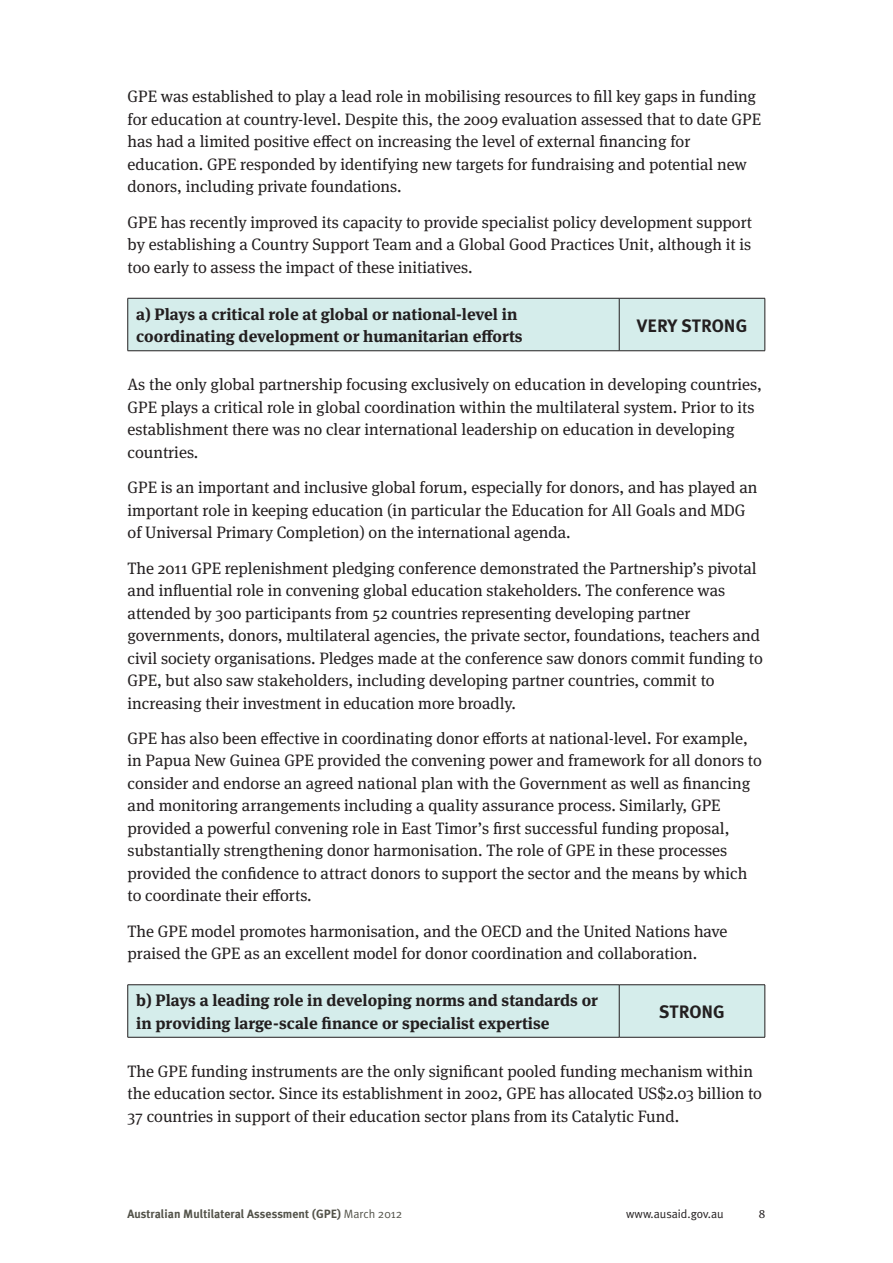
<style>
.page{position:relative;width:893px;height:1263px;background:#fff}
.page>*{position:absolute;margin:0;border:0;box-sizing:border-box;transform-origin:0 0}
._08bbbb_RIGHT_COLUMN{font:700 18px "Meta Plus";color:#231f20}
._04__BODY_TEXT{font:16.5px/22.5px "Meta Serif OT";color:#231f20}
._04__BODY_TEXT-2{font:700 16.5px/22.5px "Meta Serif OT";color:#231f20}
.t1{font:700 12px "Meta Plus";color:#53534a}
.t2{font:12px "Meta Plus Normal";color:#231f20}
.t3{font:12px "Meta Serif OT";color:#231f20}
.s1{font-family:"Meta Plus Normal";font-weight:400}
</style>
<div class="page">
<div style="left:128px;top:299px;width:637px;height:51px;background:#d5edeb"></div>
<hr style="left:128px;top:298px;width:491px;height:1px;background:#231f20">
<hr style="left:619px;top:298px;width:146px;height:1px;background:#231f20">
<hr style="left:619px;top:298px;width:1px;height:53px;background:#231f20">
<hr style="left:128px;top:350px;width:491px;height:1px;background:#231f20">
<hr style="left:619px;top:350px;width:146px;height:1px;background:#231f20">
<hr style="left:127px;top:298px;width:1px;height:53px;background:#231f20">
<hr style="left:765px;top:298px;width:1px;height:53px;background:#231f20">
<div style="left:128px;top:985px;width:637px;height:52px;background:#d5edeb"></div>
<hr style="left:128px;top:984px;width:491px;height:1px;background:#231f20">
<hr style="left:619px;top:984px;width:146px;height:1px;background:#231f20">
<hr style="left:619px;top:985px;width:1px;height:52px;background:#231f20">
<hr style="left:128px;top:1037px;width:491px;height:1px;background:#231f20">
<hr style="left:619px;top:1037px;width:146px;height:1px;background:#231f20">
<hr style="left:127px;top:985px;width:1px;height:52px;background:#231f20">
<hr style="left:765px;top:985px;width:1px;height:52px;background:#231f20">
<p class="_04__BODY_TEXT" style="left:128px;top:86px;width:635px">GPE was established to play a lead role in mobilising resources to fill key gaps in funding for education at country-level. Despite this, the 2009 evaluation assessed that to date GPE has had a limited positive effect on increasing the level of external financing for education. GPE responded by identifying new targets for fundraising and potential new donors, including private foundations.</p>
<p class="_04__BODY_TEXT" style="left:128px;top:211px;width:626px;text-align:justify">GPE has recently improved its capacity to provide specialist policy development support by establishing a Country Support Team and a Global Good Practices Unit, although it is too early to assess the impact of these initiatives.</p>
<p class="_04__BODY_TEXT-2" style="left:136px;top:303px;width:388px">a) Plays a critical role at global or national-level in coordinating development or humanitarian efforts</p>
<p class="_08bbbb_RIGHT_COLUMN" style="left:637px;top:315px;width:112px">VERY STRONG</p>
<p class="_04__BODY_TEXT" style="left:128px;top:374px;width:636px">As the only global partnership focusing exclusively on education in developing countries, GPE plays a critical role in global coordination within the multilateral system. Prior to its establishment there was no clear international leadership on education in developing countries.</p>
<p class="_04__BODY_TEXT" style="left:128px;top:477px;width:631px">GPE is an important and inclusive global forum, especially for donors, and has played an important role in keeping education (in particular the Education for All Goals and MDG of Universal Primary Completion) on the international agenda.</p>
<p class="_04__BODY_TEXT" style="left:128px;top:557px;width:637px">The 2011 GPE replenishment pledging conference demonstrated the Partnership’s pivotal and influential role in convening global education stakeholders. The conference was attended by 300 participants from 52 countries representing developing partner governments, donors, multilateral agencies, the private sector, foundations, teachers and civil society organisations. Pledges made at the conference saw donors commit funding to GPE, but also saw stakeholders, including developing partner countries, commit to increasing their investment in education more broadly.</p>
<p class="_04__BODY_TEXT" style="left:128px;top:727px;width:636px">GPE has also been effective in coordinating donor efforts at national-level. For example, in Papua New Guinea GPE provided the convening power and framework for all donors to consider and endorse an agreed national plan with the Government as well as financing and monitoring arrangements including a quality assurance process. Similarly, GPE provided a powerful convening role in East Timor’s first successful funding proposal, substantially strengthening donor harmonisation. The role of GPE in these processes provided the confidence to attract donors to support the sector and the means by which to coordinate their efforts.</p>
<p class="_04__BODY_TEXT" style="left:128px;top:920px;width:601px">The GPE model promotes harmonisation, and the OECD and the United Nations have praised the GPE as an excellent model for donor coordination and collaboration.</p>
<p class="_04__BODY_TEXT-2" style="left:136px;top:989px;width:463px">b) Plays a leading role in developing norms and standards or in providing large-scale finance or specialist expertise</p>
<p class="_08bbbb_RIGHT_COLUMN" style="left:659px;top:1001px;width:67px">STRONG</p>
<p class="_04__BODY_TEXT" style="left:128px;top:1060px;width:636px">The GPE funding instruments are the only significant pooled funding mechanism within the education sector. Since its establishment in 2002, GPE has allocated US$2.03 billion to<br>37 countries in support of their education sector plans from its Catalytic Fund.</p>
<p class="t1" style="left:128px;top:1207px;width:276px">Australian Multilateral Assessment (GPE) <span class="s1">March 2012</span></p>
<p class="t2" style="left:626px;top:1207px;width:99px">www.ausaid.gov.au</p>
<p class="t3" style="left:759px;top:1207px;width:8px">8</p>
</div>
